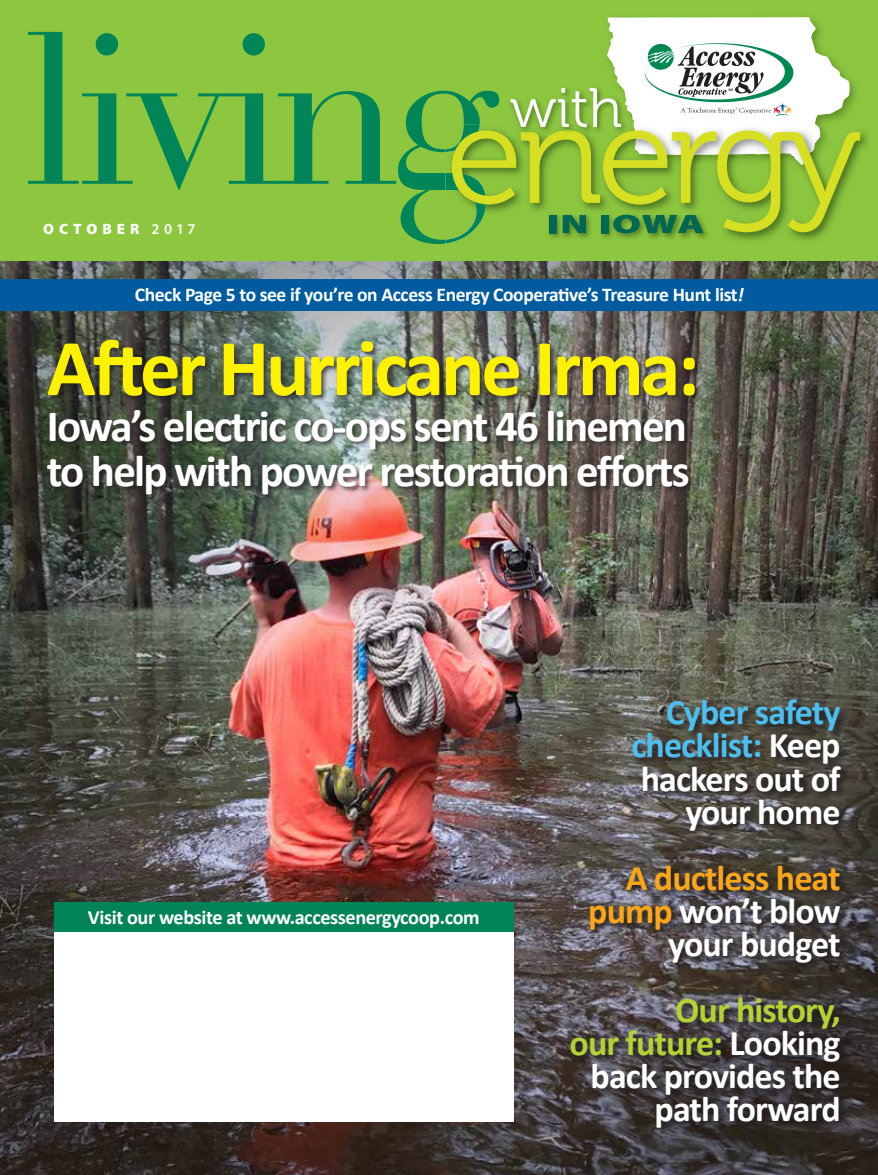
<style>
.page{position:relative;width:878px;height:1175px;background:#fff}
.page>*{position:absolute;margin:0;border:0;box-sizing:border-box;transform-origin:0 0}
.t1{font:700 81px "Calibri";letter-spacing:-.04em;color:#fff200}
.t2{font:700 45px/45.5px "Calibri";letter-spacing:-.04em;color:#fff}
.t3{font:700 36px/33px "Calibri";letter-spacing:-.025em;color:#fff;text-align:right}
.t4{font:700 20.25px "Calibri";letter-spacing:-.02em;color:#fff}
.t5{font:700 19.5px "Calibri";letter-spacing:-.02em;color:#fff}
.t6{font:900 15px "Myriad Pro";letter-spacing:.33em;color:#fff}
.s1{font-weight:600}
.s2{font-style:italic}
.s3{color:#4dbeed}
.s4{color:#faa61a}
.s5{color:#b3d235}
</style>
<div class="page">
<img style="left:0;top:261px;width:878px;height:913px">
<div style="left:0;top:279px;width:878px;height:31px;background:#005c9e"></div>
<div style="left:46px;top:338px;width:656px;height:163px;background:#231f20;opacity:.75"></div>
<svg style="left:568px;top:697px;width:282px;height:439px;background:#4b4645"></svg>
<div style="left:0;top:0;width:878px;height:261px;background:#8dc63f"></div>
<svg style="left:28px;top:17px;width:832px;height:227px"></svg>
<div style="left:54px;top:902px;width:459px;height:30px;background:#008457"></div>
<div style="left:54px;top:932px;width:459px;height:189px;background:#fff"></div>
<p class="t6" style="left:43px;top:220px;width:154px">OCTOBER <span class="s1">2017</span></p>
<p class="t5" style="left:135px;top:282px;width:610px">Check Page 5 to see if you’re on Access Energy Cooperative’s Treasure Hunt list<span class="s2">!</span></p>
<h1 class="t1" style="left:47px;top:316px;width:654px">After Hurricane Irma:</h1>
<p class="t2" style="left:47px;top:403px;width:644px">Iowa’s electric co-ops sent 46 linemen to help with power restoration efforts</p>
<p class="t4" style="left:88px;top:904px;width:393px">Visit our website at www.accessenergycoop.com</p>
<p class="t3" style="left:631px;top:696px;width:211px"><span class="s3">Cyber safety checklist:</span> Keep hackers out of your home</p>
<p class="t3" style="left:588px;top:861px;width:254px"><span class="s4">A ductless heat pump</span> won’t blow your budget</p>
<p class="t3" style="left:569px;top:993px;width:273px"><span class="s5">Our history,<br>our future:</span> Looking back provides the path forward</p>
</div>
